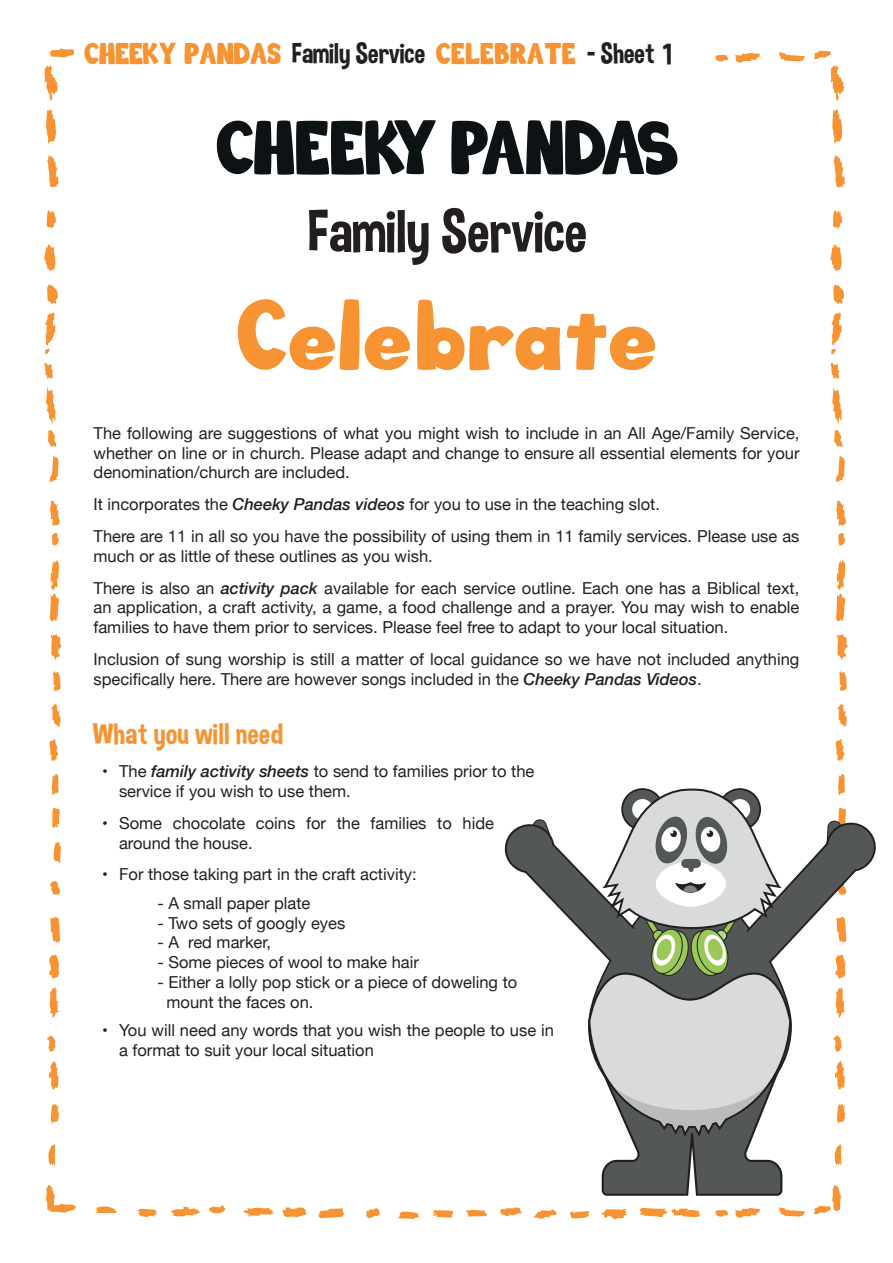
<style>
.page{position:relative;width:893px;height:1263px;background:#fff}
.page>*{position:absolute;margin:0;border:0;box-sizing:border-box;transform-origin:0 0}
.t1{font:60px "Dimbo";color:#231f20}
.t2{font:60px "Big Bottom Cartoon";letter-spacing:.05em;color:#f79332}
.Section_title{font:30px "Dimbo";letter-spacing:.015em;color:#f79332}
.t3{font:18px "Big Bottom Cartoon";color:#f79332}
.BODY{font:16.5px/19.8px "Helvetica Neue";color:#231f20}
.s1{font-family:"Dimbo";font-size:28.65px;color:#231f20}
.s2{font-family:"Dimbo";font-size:30px;color:#231f20}
.s3{font-weight:500;font-style:italic}
.s4{font-weight:700}
</style>
<div class="page">
<svg style="left:49px;top:48px;width:25px;height:10px"></svg>
<svg style="left:735px;top:53px;width:26px;height:10px"></svg>
<svg style="left:778px;top:52px;width:27px;height:9px"></svg>
<svg style="left:715px;top:54px;width:13px;height:8px"></svg>
<svg style="left:44px;top:64px;width:14px;height:80px"></svg>
<svg style="left:47px;top:155px;width:12px;height:33px"></svg>
<svg style="left:44px;top:244px;width:12px;height:27px"></svg>
<svg style="left:50px;top:916px;width:10px;height:27px"></svg>
<svg style="left:51px;top:634px;width:11px;height:26px"></svg>
<svg style="left:49px;top:986px;width:10px;height:32px"></svg>
<svg style="left:49px;top:954px;width:10px;height:25px"></svg>
<svg style="left:49px;top:1060px;width:10px;height:30px"></svg>
<svg style="left:50px;top:560px;width:9px;height:62px"></svg>
<svg style="left:50px;top:500px;width:10px;height:26px"></svg>
<svg style="left:47px;top:285px;width:11px;height:19px"></svg>
<svg style="left:49px;top:739px;width:10px;height:22px"></svg>
<svg style="left:49px;top:456px;width:10px;height:26px"></svg>
<svg style="left:51px;top:1104px;width:8px;height:20px"></svg>
<svg style="left:51px;top:703px;width:10px;height:24px"></svg>
<svg style="left:48px;top:1144px;width:7px;height:22px"></svg>
<svg style="left:47px;top:210px;width:9px;height:19px"></svg>
<svg style="left:54px;top:842px;width:7px;height:21px"></svg>
<svg style="left:52px;top:807px;width:8px;height:21px"></svg>
<svg style="left:52px;top:773px;width:7px;height:22px"></svg>
<svg style="left:53px;top:671px;width:7px;height:20px"></svg>
<svg style="left:46px;top:387px;width:10px;height:60px"></svg>
<svg style="left:47px;top:1035px;width:9px;height:17px"></svg>
<svg style="left:50px;top:881px;width:10px;height:14px"></svg>
<svg style="left:44px;top:363px;width:9px;height:16px"></svg>
<svg style="left:52px;top:533px;width:7px;height:13px"></svg>
<svg style="left:45px;top:312px;width:10px;height:42px"></svg>
<svg style="left:814px;top:50px;width:31px;height:94px"></svg>
<svg style="left:833px;top:155px;width:12px;height:33px"></svg>
<svg style="left:830px;top:244px;width:12px;height:27px"></svg>
<svg style="left:837px;top:634px;width:11px;height:26px"></svg>
<svg style="left:836px;top:560px;width:9px;height:62px"></svg>
<svg style="left:836px;top:500px;width:10px;height:26px"></svg>
<svg style="left:833px;top:285px;width:11px;height:19px"></svg>
<svg style="left:835px;top:739px;width:10px;height:22px"></svg>
<svg style="left:835px;top:456px;width:10px;height:26px"></svg>
<svg style="left:837px;top:703px;width:10px;height:24px"></svg>
<svg style="left:833px;top:210px;width:9px;height:19px"></svg>
<svg style="left:839px;top:671px;width:8px;height:20px"></svg>
<svg style="left:832px;top:387px;width:11px;height:60px"></svg>
<svg style="left:830px;top:363px;width:9px;height:16px"></svg>
<svg style="left:838px;top:533px;width:7px;height:13px"></svg>
<svg style="left:831px;top:312px;width:11px;height:42px"></svg>
<svg style="left:318px;top:1208px;width:27px;height:10px"></svg>
<svg style="left:243px;top:1207px;width:32px;height:10px"></svg>
<svg style="left:282px;top:1207px;width:25px;height:10px"></svg>
<svg style="left:171px;top:1206px;width:29px;height:10px"></svg>
<svg style="left:46px;top:1185px;width:30px;height:28px"></svg>
<svg style="left:137px;top:1209px;width:20px;height:8px"></svg>
<svg style="left:95px;top:1206px;width:22px;height:7px"></svg>
<svg style="left:398px;top:1211px;width:21px;height:8px"></svg>
<svg style="left:433px;top:1210px;width:21px;height:8px"></svg>
<svg style="left:466px;top:1210px;width:22px;height:7px"></svg>
<svg style="left:209px;top:1205px;width:17px;height:9px"></svg>
<svg style="left:365px;top:1208px;width:15px;height:10px"></svg>
<svg style="left:217px;top:120px;width:219px;height:55px"></svg>
<svg style="left:451px;top:120px;width:226px;height:55px"></svg>
<svg style="left:500px;top:773px;width:376px;height:447px"></svg>
<p class="t3" style="left:84px;top:47px;width:589px">CHEEKY PANDAS <span class="s1">Family Service</span> CELEBRATE <span class="s1">- Sheet</span> <span class="s2">1</span></p>
<p class="t1" style="left:308px;top:195px;width:281px">Family Service</p>
<p class="t2" style="left:237px;top:314px;width:423px">Celebrate</p>
<p class="BODY" style="left:94px;top:424px;width:707px;text-align:justify">The following are suggestions of what you might wish to include in an All Age/Family Service, whether on line or in church. Please adapt and change to ensure all essential elements for your denomination/church are included.</p>
<p class="BODY" style="left:94px;top:495px;width:568px">It incorporates the <span class="s3">Cheeky Pandas videos</span> for you to use in the teaching slot.</p>
<p class="BODY" style="left:94px;top:527px;width:707px">There are 11 in all so you have the possibility of using them in 11 family services. Please use as much or as little of these outlines as you wish.</p>
<p class="BODY" style="left:94px;top:579px;width:707px;text-align:justify">There is also an <span class="s3">activity pack</span> available for each service outline. Each one has a Biblical text, an application, a craft activity, a game, a food challenge and a prayer. You may wish to enable families to have them prior to services. Please feel free to adapt to your local situation.</p>
<p class="BODY" style="left:94px;top:650px;width:707px">Inclusion of sung worship is still a matter of local guidance so we have not included anything specifically here. There are however songs included in the <span class="s3">Cheeky Pandas Videos</span>.</p>
<p class="Section_title" style="left:94px;top:716px;width:191px">What you will need</p>
<p class="BODY" style="left:119px;top:762px;width:417px;text-indent:-17px"><span class="s4">•</span> The <span class="s3">family activity sheets</span> to send to families prior to the service if you wish to use them.</p>
<p class="BODY" style="left:119px;top:814px;width:377px;text-indent:-17px"><span class="s4">•</span> Some chocolate coins for the families to hide around the house.</p>
<p class="BODY" style="left:102px;top:866px;width:316px"><span class="s4">•</span> For those taking part in the craft activity:</p>
<p class="BODY" style="left:157px;top:894px;width:155px">- A small paper plate</p>
<p class="BODY" style="left:157px;top:914px;width:189px">- Two sets of googly eyes</p>
<p class="BODY" style="left:157px;top:933px;width:115px">- A red marker,</p>
<p class="BODY" style="left:157px;top:953px;width:263px">- Some pieces of wool to make hair</p>
<p class="BODY" style="left:157px;top:973px;width:361px">- Either a lolly pop stick or a piece of doweling to</p>
<p class="BODY" style="left:166px;top:993px;width:149px">mount the faces on.</p>
<p class="BODY" style="left:119px;top:1021px;width:436px;text-indent:-17px"><span class="s4">•</span> You will need any words that you wish the people to use in a format to suit your local situation</p>
</div>
